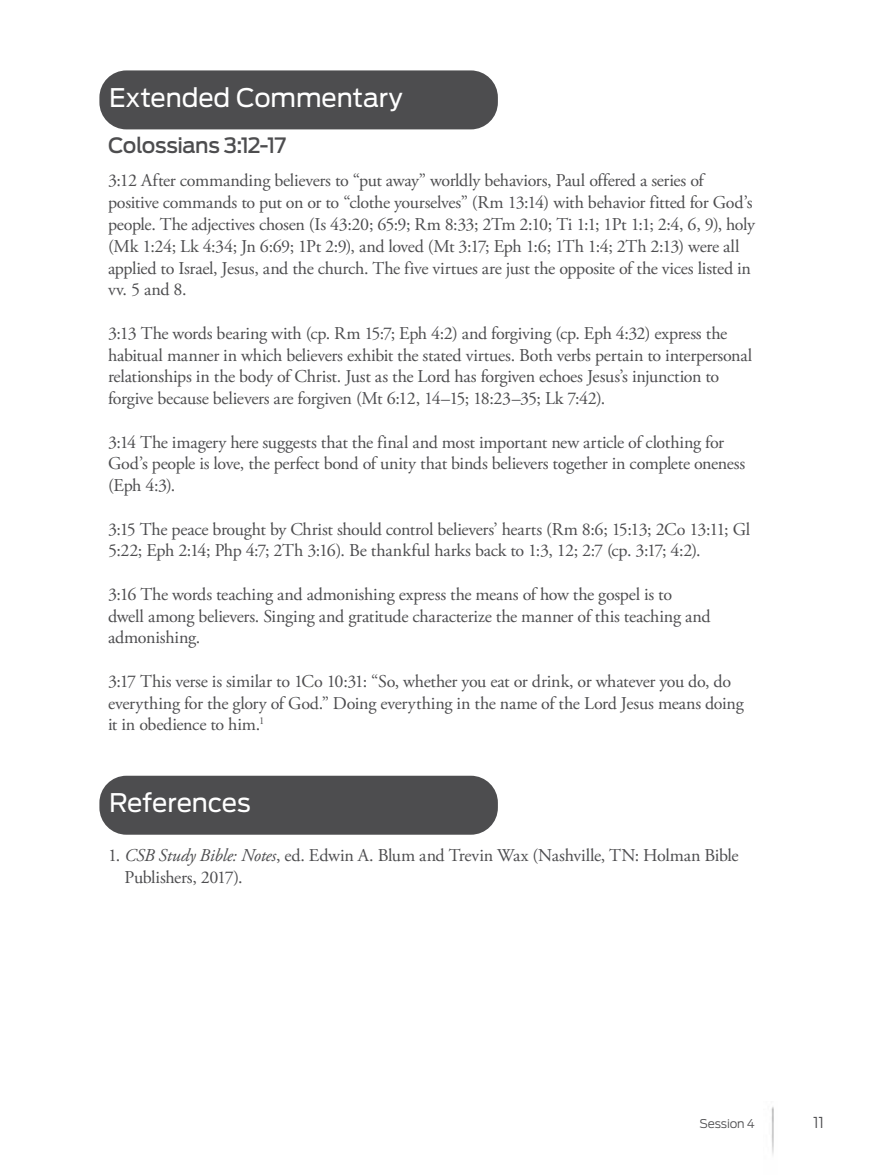
<style>
.page{position:relative;width:878px;height:1175px;background:#fff}
.page>*{position:absolute;margin:0;border:0;box-sizing:border-box;transform-origin:0 0}
.t1{font:25.5px "Antenna";letter-spacing:-.005em;color:#fff}
.t2{font:500 21px "Antenna";letter-spacing:-.025em;color:#4d4d4f}
.t3{font:18px/21.8px "Adobe Garamond Pro";letter-spacing:-.015em;color:#4d4d4f}
.t4{font:300 15px "Antenna";color:#4d4d4f}
.t5{font:300 12px "Antenna";letter-spacing:-.01em;color:#4d4d4f}
.s1{font-style:italic}
</style>
<div class="page">
<img style="left:771px;top:1107px;width:3px;height:48px">
<div style="left:99px;top:70px;width:399px;height:59px;background:#4d4d4f;border-radius:27px"></div>
<div style="left:99px;top:775px;width:399px;height:59px;background:#4d4d4f;border-radius:27px"></div>
<h1 class="t1" style="left:109px;top:83px;width:295px">Extended Commentary</h1>
<p class="t2" style="left:108px;top:133px;width:180px">Colossians 3:12-17</p>
<p class="t3" style="left:108px;top:170px;width:648px">3:12 After commanding believers to “put away” worldly behaviors, Paul offered a series of positive commands to put on or to “clothe yourselves” (Rm 13:14) with behavior fitted for God’s people. The adjectives chosen (Is 43:20; 65:9; Rm 8:33; 2Tm 2:10; Ti 1:1; 1Pt 1:1; 2:4, 6, 9), holy (Mk 1:24; Lk 4:34; Jn 6:69; 1Pt 2:9), and loved (Mt 3:17; Eph 1:6; 1Th 1:4; 2Th 2:13) were all applied to Israel, Jesus, and the church. The five virtues are just the opposite of the vices listed in vv. 5 and 8.</p>
<p class="t3" style="left:108px;top:323px;width:646px">3:13 The words bearing with (cp. Rm 15:7; Eph 4:2) and forgiving (cp. Eph 4:32) express the habitual manner in which believers exhibit the stated virtues. Both verbs pertain to interpersonal relationships in the body of Christ. Just as the Lord has forgiven echoes Jesus’s injunction to forgive because believers are forgiven (Mt 6:12, 14–15; 18:23–35; Lk 7:42).</p>
<p class="t3" style="left:108px;top:431px;width:638px">3:14 The imagery here suggests that the final and most important new article of clothing for<br>God’s people is love, the perfect bond of unity that binds believers together in complete oneness (Eph 4:3).</p>
<p class="t3" style="left:108px;top:518px;width:643px">3:15 The peace brought by Christ should control believers’ hearts (Rm 8:6; 15:13; 2Co 13:11; Gl<br>5:22; Eph 2:14; Php 4:7; 2Th 3:16). Be thankful harks back to 1:3, 12; 2:7 (cp. 3:17; 4:2).</p>
<p class="t3" style="left:108px;top:584px;width:604px">3:16 The words teaching and admonishing express the means of how the gospel is to dwell among believers. Singing and gratitude characterize the manner of this teaching and admonishing.</p>
<p class="t3" style="left:108px;top:671px;width:637px">3:17 This verse is similar to 1Co 10:31: “So, whether you eat or drink, or whatever you do, do everything for the glory of God.” Doing everything in the name of the Lord Jesus means doing it in obedience to him.<sup>1</sup></p>
<h1 class="t1" style="left:109px;top:788px;width:143px">References</h1>
<p class="t3" style="left:124px;top:845px;width:615px;text-indent:-16px">1. <span class="s1">CSB Study Bible: Notes</span>, ed. Edwin A. Blum and Trevin Wax (Nashville, TN: Holman Bible<br>Publishers, 2017).</p>
<p class="t5" style="left:699px;top:1116px;width:57px">Session 4</p>
<p class="t4" style="left:813px;top:1113px;width:12px">11</p>
</div>
